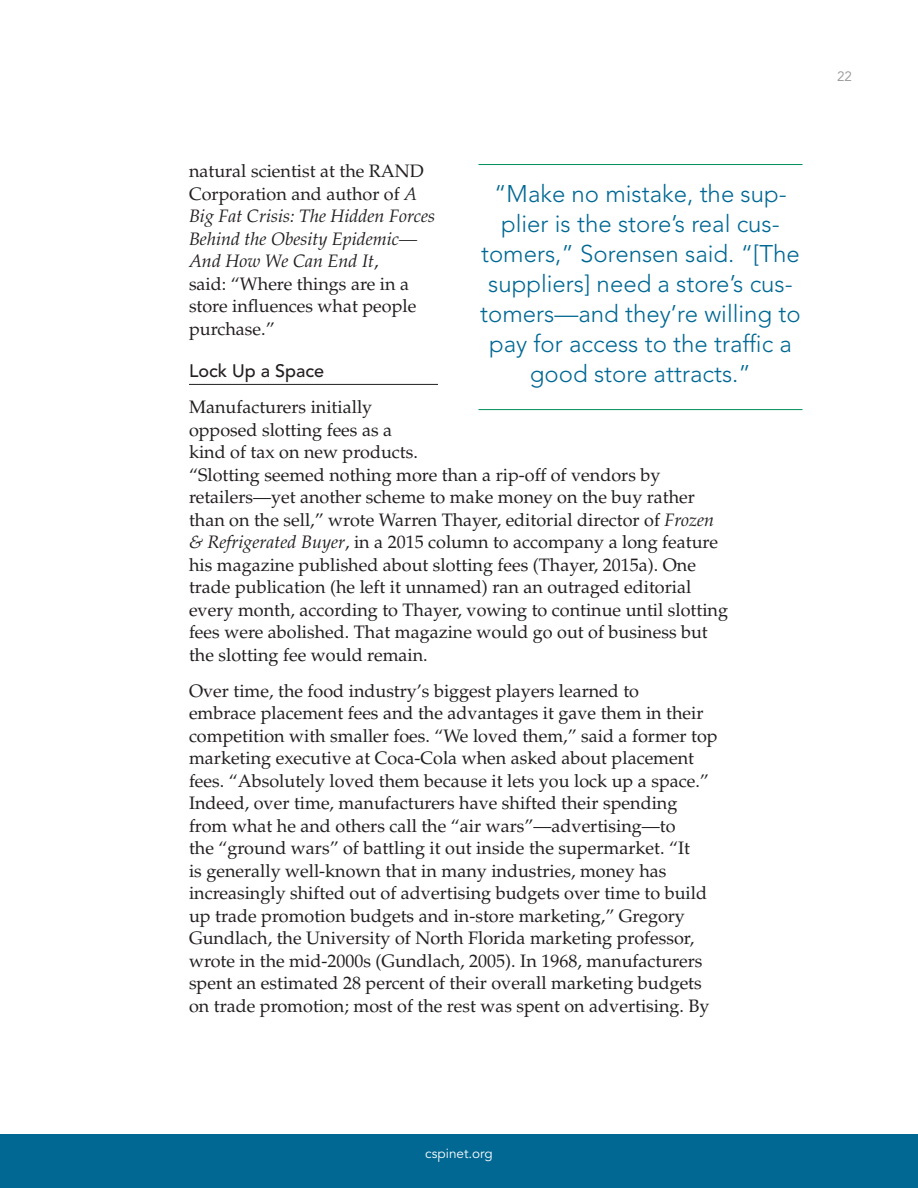
<style>
.page{position:relative;width:918px;height:1188px;background:#fff}
.page>*{position:absolute;margin:0;border:0;box-sizing:border-box;transform-origin:0 0}
.Pull_Quotes{font:300 24px/30px "Avenir LT Std";color:#006893;text-align:center}
.Main_Text{font:18px/22.5px "Palatino LT Std";color:#231f20}
.Second_Subhead{font:500 18px "Avenir LT Std";color:#231f20}
.t1{font:13.5px "Avenir LT Std";color:#fff}
.t2{font:13.5px "Avenir LT Std";color:#939598}
.s1{font-style:italic}
</style>
<div class="page">
<div style="left:0;top:1134px;width:918px;height:54px;background:#006893"></div>
<hr style="left:189px;top:384px;width:249px;height:1px;background:#231f20">
<hr style="left:478px;top:164px;width:324px;height:1px;background:#008e57">
<hr style="left:478px;top:409px;width:324px;height:1px;background:#008e57">
<p class="Main_Text" style="left:189px;top:160px;width:248px">natural scientist at the RAND<br>Corporation and author of <span class="s1">A<br>Big Fat Crisis: The Hidden Forces<br>Behind the Obesity Epidemic—<br>And How We Can End It</span>,<br>said: “Where things are in a store influences what people purchase.”</p>
<p class="Second_Subhead" style="left:189px;top:361px;width:137px">Lock Up a Space</p>
<p class="Main_Text" style="left:189px;top:396px;width:541px">Manufacturers initially<br>opposed slotting fees as a<br>kind of tax on new products.<br>“Slotting seemed nothing more than a rip-off of vendors by retailers—yet another scheme to make money on the buy rather than on the sell,” wrote Warren Thayer, editorial director of <span class="s1">Frozen &amp; Refrigerated Buyer</span>, in a 2015 column to accompany a long feature his magazine published about slotting fees (Thayer, 2015a). One trade publication (he left it unnamed) ran an outraged editorial every month, according to Thayer, vowing to continue until slotting fees were abolished. That magazine would go out of business but the slotting fee would remain.</p>
<p class="Main_Text" style="left:189px;top:680px;width:530px">Over time, the food industry’s biggest players learned to<br>embrace placement fees and the advantages it gave them in their competition with smaller foes. “We loved them,” said a former top marketing executive at Coca-Cola when asked about placement fees. “Absolutely loved them because it lets you lock up a space.” Indeed, over time, manufacturers have shifted their spending from what he and others call the “air wars”—advertising—to<br>the “ground wars” of battling it out inside the supermarket. “It<br>is generally well-known that in many industries, money has increasingly shifted out of advertising budgets over time to build up trade promotion budgets and in-store marketing,” Gregory Gundlach, the University of North Florida marketing professor, wrote in the mid-2000s (Gundlach, 2005). In 1968, manufacturers spent an estimated 28 percent of their overall marketing budgets on trade promotion; most of the rest was spent on advertising. By</p>
<p class="Pull_Quotes" style="left:480px;top:179px;width:322px">“Make no mistake, the sup&shy;plier is the store’s real cus&shy;tomers,” Sorensen said. “[The suppliers] need a store’s cus&shy;tomers—and they’re willing to pay for access to the traffic a good store attracts.”</p>
<p class="t2" style="left:837px;top:69px;width:17px">22</p>
<p class="t1" style="left:425px;top:1145px;width:69px">cspinet.org</p>
</div>
